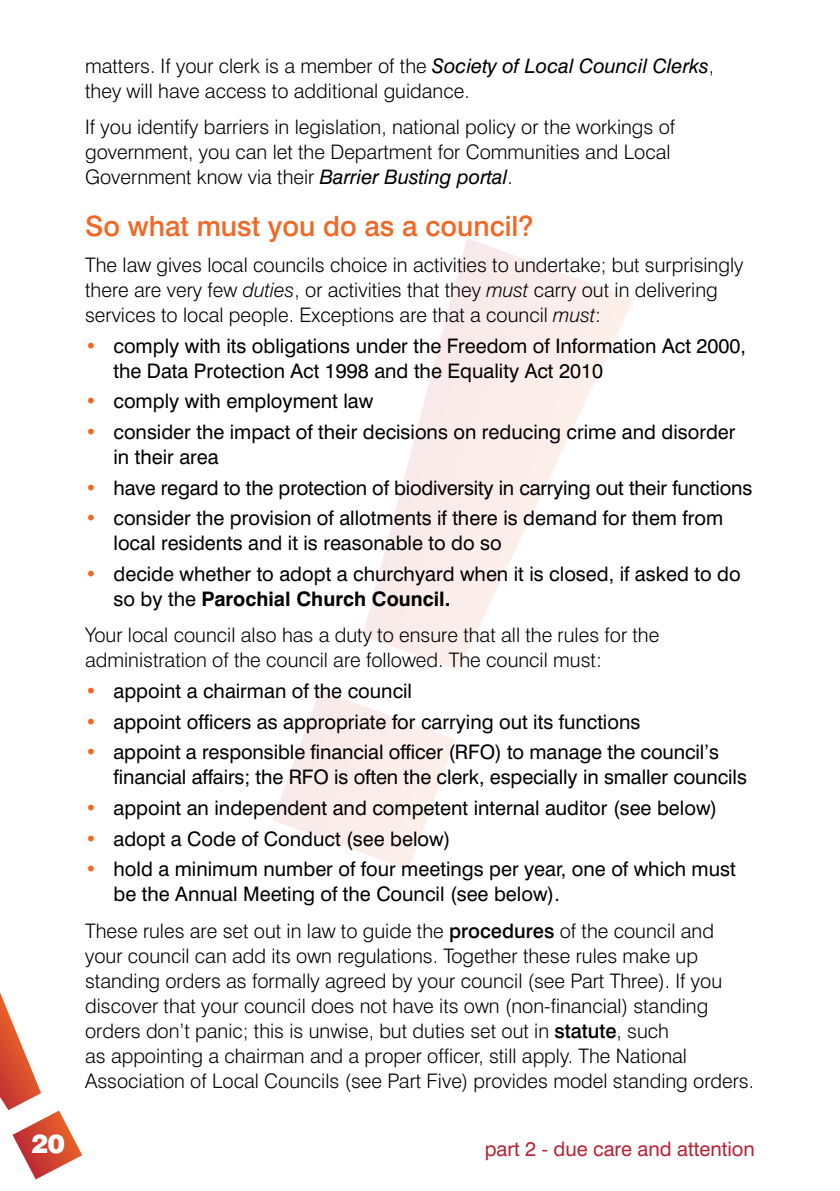
<style>
.page{position:relative;width:840px;height:1191px;background:#fff}
.page>*{position:absolute;margin:0;border:0;box-sizing:border-box;transform-origin:0 0}
.t1{font:500 28px "Swiss 721 BT";color:#f26724}
.t2{font:900 25.8px "Swiss 721 BT";color:#fff}
.t3{font:300 20px/25px "Swiss 721 BT";color:#000}
.t4{font:20px/25px "Swiss 721 BT";color:#000}
.t5{font:20px "Swiss 721 BT";color:#b82234}
.s1{font-weight:400;font-style:italic}
.s2{font-style:italic}
.s3{color:#f26724}
.s4{font-weight:700}
.s5{font-weight:500}
</style>
<div class="page">
<svg style="left:0;top:992px;width:82px;height:187px"></svg>
<svg style="left:273px;top:238px;width:360px;height:632px"></svg>
<p class="t3" style="left:85px;top:53px;width:630px">matters. If your clerk is a member of the <span class="s1">Society of Local Council Clerks</span>, they will have access to additional guidance.</p>
<p class="t3" style="left:85px;top:114px;width:591px">If you identify barriers in legislation, national policy or the workings of government, you can let the Department for Communities and Local<br>Government know via their <span class="s1">Barrier Busting portal</span>.</p>
<h1 class="t1" style="left:85px;top:208px;width:450px">So what must you do as a council?</h1>
<p class="t3" style="left:85px;top:252px;width:659px">The law gives local councils choice in activities to undertake; but surprisingly there are very few <span class="s2">duties</span>, or activities that they <span class="s2">must</span> carry out in delivering services to local people. Exceptions are that a council <span class="s2">must</span>:</p>
<p class="t4" style="left:113px;top:333px;width:633px;text-indent:-28px"><span class="s3">•</span> comply with its obligations under the Freedom of Information Act 2000, the Data Protection Act 1998 and the Equality Act 2010</p>
<p class="t4" style="left:85px;top:388px;width:289px"><span class="s3">•</span> comply with employment law</p>
<p class="t4" style="left:113px;top:419px;width:623px;text-indent:-28px"><span class="s3">•</span> consider the impact of their decisions on reducing crime and disorder in their area</p>
<p class="t4" style="left:85px;top:475px;width:668px"><span class="s3">•</span> have regard to the protection of biodiversity in carrying out their functions</p>
<p class="t4" style="left:113px;top:505px;width:611px;text-indent:-28px"><span class="s3">•</span> consider the provision of allotments if there is demand for them from local residents and it is reasonable to do so</p>
<p class="t4" style="left:113px;top:561px;width:628px;text-indent:-28px"><span class="s3">•</span> decide whether to adopt a churchyard when it is closed, if asked to do so by the <span class="s4">Parochial Church Council.</span></p>
<p class="t3" style="left:85px;top:622px;width:575px">Your local council also has a duty to ensure that all the rules for the administration of the council are followed. The council must:</p>
<p class="t4" style="left:85px;top:678px;width:328px"><span class="s3">•</span> appoint a chairman of the council</p>
<p class="t4" style="left:85px;top:709px;width:556px"><span class="s3">•</span> appoint officers as appropriate for carrying out its functions</p>
<p class="t4" style="left:113px;top:739px;width:634px;text-indent:-28px"><span class="s3">•</span> appoint a responsible financial officer (RFO) to manage the council’s financial affairs; the RFO is often the clerk, especially in smaller councils</p>
<p class="t4" style="left:85px;top:795px;width:633px"><span class="s3">•</span> appoint an independent and competent internal auditor (see below)</p>
<p class="t4" style="left:85px;top:826px;width:366px"><span class="s3">•</span> adopt a Code of Conduct (see below)</p>
<p class="t4" style="left:113px;top:856px;width:623px;text-indent:-28px"><span class="s3">•</span> hold a minimum number of four meetings per year, one of which must be the Annual Meeting of the Council (see below).</p>
<p class="t3" style="left:85px;top:918px;width:670px">These rules are set out in law to guide the <span class="s5">procedures</span> of the council and your council can add its own regulations. Together these rules make up standing orders as formally agreed by your council (see Part Three). If you discover that your council does not have its own (non-financial) standing orders don’t panic; this is unwise, but duties set out in <span class="s5">statute</span>, such<br>as appointing a chairman and a proper officer, still apply. The National Association of Local Councils (see Part Five) provides model standing orders.</p>
<p class="t2" style="left:32px;top:1128px;width:35px">20</p>
<p class="t5" style="left:484px;top:1136px;width:271px">part 2 - due care and attention</p>
</div>
